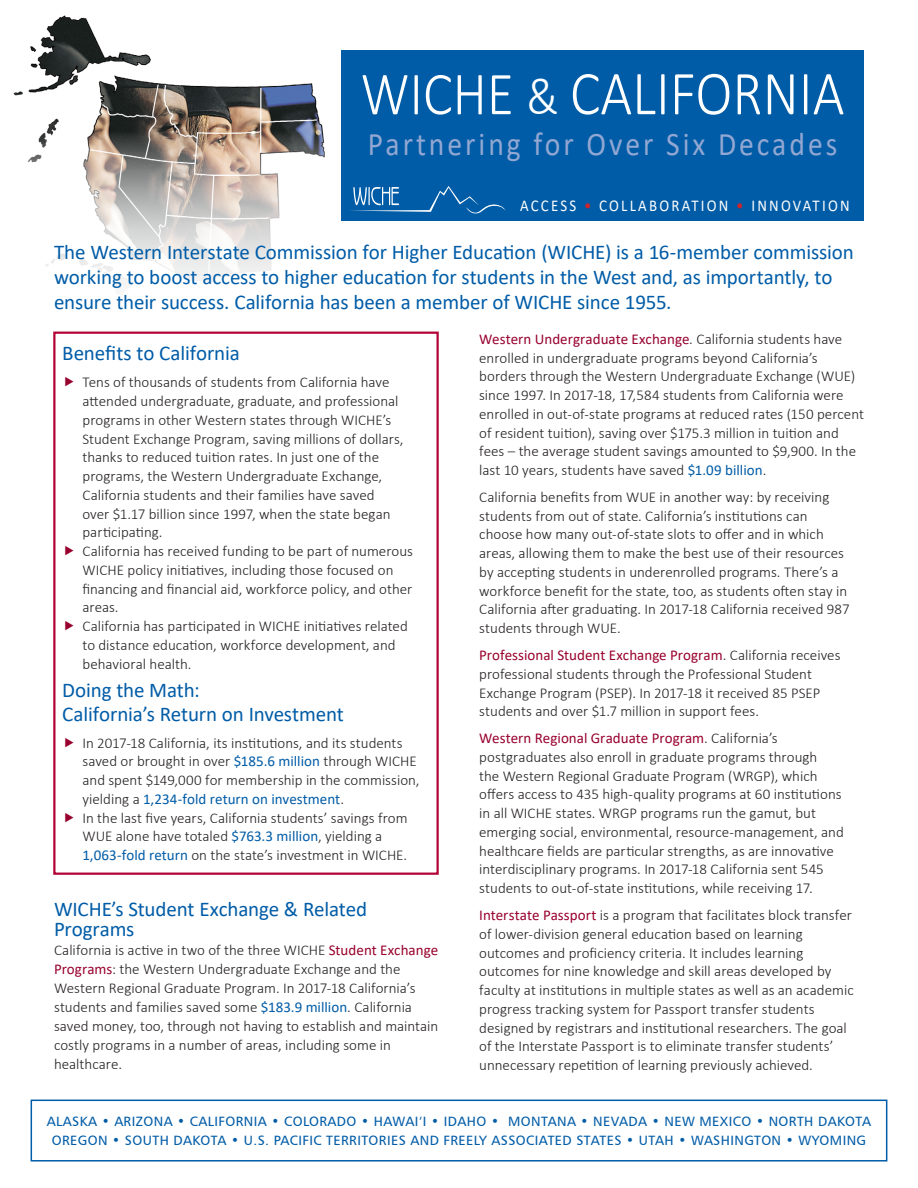
<style>
.page{position:relative;width:918px;height:1188px;background:#fff}
.page>*{position:absolute;margin:0;border:0;box-sizing:border-box;transform-origin:0 0}
.t1{font:300 63px "Calibri";color:#fff;scale:.9 1}
.t2{font:33px "Calibri";letter-spacing:.1em;color:#92a7d2;scale:.9 1}
.body_text{font:21px/25.2px "Calibri";letter-spacing:-.005em;color:#005ca7}
.box_subhead{font:21px/24px "Calibri";letter-spacing:-.01em;color:#005ca7}
.new_para_hed{font:21px/19.2px "Calibri";letter-spacing:-.01em;color:#005ca7}
.t3{font:16.5px "Calibri";letter-spacing:.15em;color:#fff;scale:.9 1}
.body_text-2{font:300 15px/18.8px "Calibri";color:#231f20}
.t4{font:13.5px/19.5px "Humanist 777 BT Roman B";letter-spacing:.03em;color:#005ca7;text-align:center}
.s1{font-size:61.5px}
.s2{font-size:54px}
.s3{color:#d1232a}
.s4{font-weight:400;color:#005ca7}
.s5{font-weight:400;color:#98012d}
.s6{font-family:"Humanist 777 BT Light B"}
</style>
<div class="page">
<div style="left:31px;top:1100px;width:856px;height:62px;border:2px solid #005ca7"></div>
<img style="left:14px;top:15px;width:309px;height:116px">
<svg style="left:27px;top:131px;width:351px;height:201px"></svg>
<div style="left:341px;top:50px;width:523px;height:171px;background:#005ca7"></div>
<svg style="left:350px;top:186px;width:156px;height:28px"></svg>
<div style="left:53px;top:332px;width:386px;height:543px;border:2px solid #b30437"></div>
<p class="t1" style="left:361px;top:54px;width:539px"><span class="s1">WICHE</span> <span class="s2">&amp;</span> CALIFORNIA</p>
<p class="t2" style="left:368px;top:122px;width:523px">Partnering for Over Six Decades</p>
<p class="t3" style="left:520px;top:194px;width:368px">ACCESS <span class="s3">•</span> COLLABORATION <span class="s3">•</span> INNOVATION</p>
<p class="body_text" style="left:54px;top:239px;width:802px">The Western Interstate Commission for Higher Education (WICHE) is a 16-member commission working to boost access to higher education for students in the West and, as importantly, to ensure their success. California has been a member of WICHE since 1955.</p>
<p class="box_subhead" style="left:62px;top:341px;width:179px">Benefits to California</p>
<p class="body_text-2" style="left:82px;top:373px;width:323px">Tens of thousands of students from California have attended undergraduate, graduate, and professional programs in other Western states through WICHE’s Student Exchange Program, saving millions of dollars, thanks to reduced tuition rates. In just one of the programs, the Western Undergraduate Exchange, California students and their families have saved over $1.17 billion since 1997, when the state began participating.</p>
<p class="body_text-2" style="left:82px;top:542px;width:332px">California has received funding to be part of numerous WICHE policy initiatives, including those focused on financing and financial aid, workforce policy, and other areas.</p>
<p class="body_text-2" style="left:82px;top:617px;width:327px">California has participated in WICHE initiatives related to distance education, workforce development, and behavioral health.</p>
<p class="box_subhead" style="left:62px;top:677px;width:283px">Doing the Math:<br>California’s Return on Investment</p>
<p class="body_text-2" style="left:82px;top:733px;width:339px">In 2017-18 California, its institutions, and its students saved or brought in over <span class="s4">$185.6 million</span> through WICHE and spent $149,000 for membership in the commission, yielding a <span class="s4">1,234-fold return on investment</span>.</p>
<p class="body_text-2" style="left:82px;top:808px;width:327px">In the last five years, California students’ savings from<br>WUE alone have totaled <span class="s4">$763.3 million</span>, yielding a<br><span class="s4">1,063-fold return</span> on the state’s investment in WICHE.</p>
<p class="body_text-2" style="left:479px;top:329px;width:386px"><span class="s5">Western Undergraduate Exchange</span>. California students have enrolled in undergraduate programs beyond California’s borders through the Western Undergraduate Exchange (WUE) since 1997. In 2017-18, 17,584 students from California were enrolled in out-of-state programs at reduced rates (150 percent of resident tuition), saving over $175.3 million in tuition and fees – the average student savings amounted to $9,900. In the last 10 years, students have saved <span class="s4">$1.09 billion</span>.</p>
<p class="body_text-2" style="left:479px;top:487px;width:372px">California benefits from WUE in another way: by receiving students from out of state. California’s institutions can choose how many out-of-state slots to offer and in which areas, allowing them to make the best use of their resources by accepting students in underenrolled programs. There’s a workforce benefit for the state, too, as students often stay in California after graduating. In 2017-18 California received 987 students through WUE.</p>
<p class="body_text-2" style="left:479px;top:646px;width:363px"><span class="s5">Professional Student Exchange Program</span>. California receives professional students through the Professional Student Exchange Program (PSEP). In 2017-18 it received 85 PSEP students and over $1.7 million in support fees.</p>
<p class="body_text-2" style="left:479px;top:729px;width:366px"><span class="s5">Western Regional Graduate Program</span>. California’s postgraduates also enroll in graduate programs through<br>the Western Regional Graduate Program (WRGP), which offers access to 435 high-quality programs at 60 institutions in all WICHE states. WRGP programs run the gamut, but emerging social, environmental, resource-management, and healthcare fields are particular strengths, as are innovative interdisciplinary programs. In 2017-18 California sent 545 students to out-of-state institutions, while receiving 17.</p>
<p class="body_text-2" style="left:479px;top:906px;width:376px"><span class="s5">Interstate Passport</span> is a program that facilitates block transfer of lower-division general education based on learning outcomes and proficiency criteria. It includes learning outcomes for nine knowledge and skill areas developed by faculty at institutions in multiple states as well as an academic progress tracking system for Passport transfer students designed by registrars and institutional researchers. The goal of the Interstate Passport is to eliminate transfer students’ unnecessary repetition of learning previously achieved.</p>
<p class="new_para_hed" style="left:54px;top:899px;width:315px">WICHE’s Student Exchange &amp; Related<br>Programs</p>
<p class="body_text-2" style="left:54px;top:940px;width:386px;line-height:19.2px">California is active in two of the three WICHE <span class="s5">Student Exchange Programs</span>: the Western Undergraduate Exchange and the Western Regional Graduate Program. In 2017-18 California’s students and families saved some <span class="s4">$183.9 million</span>. California saved money, too, through not having to establish and maintain costly programs in a number of areas, including some in healthcare.</p>
<p class="t4" style="left:47px;top:1111px;width:826px">ALASKA • ARIZONA • CALIFORNIA • COLORADO • HAWAI<span class="s6">‘</span>I • IDAHO • MONTANA • NEVADA • NEW MEXICO • NORTH DAKOTA<br>OREGON • SOUTH DAKOTA • U.S. PACIFIC TERRITORIES AND FREELY ASSOCIATED STATES • UTAH • WASHINGTON • WYOMING</p>
</div>
